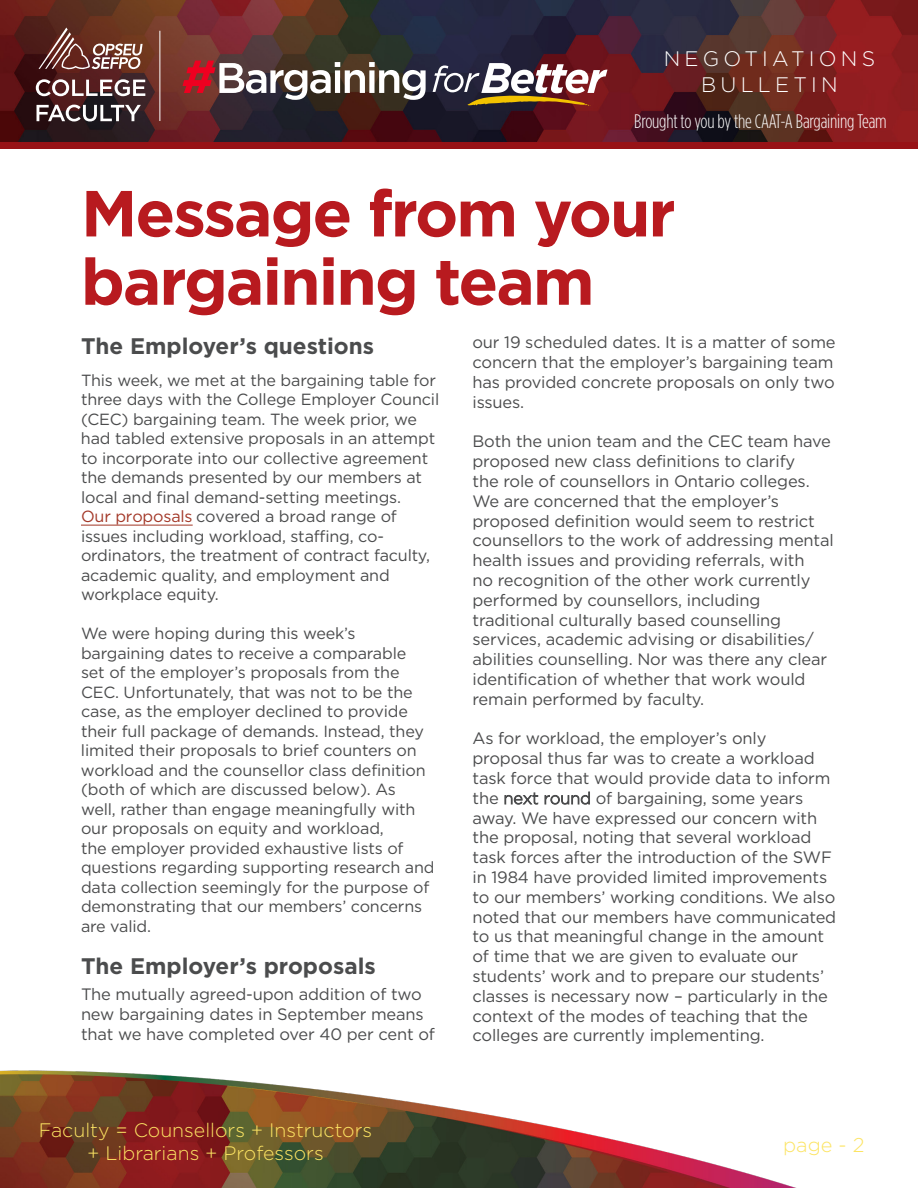
<style>
.page{position:relative;width:918px;height:1188px;background:#fff}
.page>*{position:absolute;margin:0;border:0;box-sizing:border-box;transform-origin:0 0}
.HEADER_MAIN{font:700 64.95px/68.2px "Gotham HTF";letter-spacing:-.03em;color:#b81a1f}
.bullet_list{font:700 22.5px "Gotham HTF";color:#4b4c4d}
.t1{font:300 21px/25.2px "Gotham HTF";letter-spacing:.2em;color:#fff;text-align:center}
.t2{font:300 19.95px "Gotham HTF";color:#fce463}
.t3{font:300 19.5px/23.4px "Gotham HTF";color:#fce463;text-align:center}
.t4{font:300 condensed 19.5px "Gotham HTF";letter-spacing:-.01em;color:#fff}
.bullet_list-2{font:16.5px/19.8px "Gotham HTF";letter-spacing:-.01em;color:#4b4c4d}
.bullet_list-3{font:16.2px/19.5px "Gotham HTF";letter-spacing:-.01em;color:#4b4c4d}
.s1{color:#a33828}
.s2{font-weight:300}
</style>
<div class="page">
<img style="left:0;top:0;width:918px;height:142px">
<img style="left:0;top:1070px;width:796px;height:118px">
<svg style="left:183px;top:61px;width:425px;height:45px"></svg>
<svg style="left:37px;top:105px;width:104px;height:17px"></svg>
<svg style="left:36px;top:79px;width:109px;height:17px"></svg>
<svg style="left:39px;top:28px;width:104px;height:44px;background:#7e5046"></svg>
<hr style="left:159px;top:31px;width:1px;height:90px;background:#fff">
<div style="left:0;top:142px;width:918px;height:6px;background:#971216"></div>
<hr style="left:81px;top:525px;width:112px;height:1px;background:#a33828">
<p class="t1" style="left:664px;top:46px;width:213px">NEGOTIATIONS<br>BULLETIN</p>
<p class="t4" style="left:634px;top:110px;width:254px">Brought to you by the CAAT-A Bargaining Team</p>
<p class="HEADER_MAIN" style="left:81px;top:178px;width:596px">Message from your bargaining team</p>
<p class="bullet_list" style="left:81px;top:333px;width:295px">The Employer’s questions</p>
<p class="bullet_list-3" style="left:81px;top:370px;width:360px">This week, we met at the bargaining table for three days with the College Employer Council (CEC) bargaining team. The week prior, we had tabled extensive proposals in an attempt to incorporate into our collective agreement the demands presented by our members at local and final demand-setting meetings.<br><span class="s1">Our proposals</span> covered a broad range of issues including workload, staffing, co&shy;ordinators, the treatment of contract faculty, academic quality, and employment and workplace equity.</p>
<p class="bullet_list-3" style="left:81px;top:623px;width:355px">We were hoping during this week’s bargaining dates to receive a comparable<br>set of the employer’s proposals from the CEC. Unfortunately, that was not to be the case, as the employer declined to provide their full package of demands. Instead, they limited their proposals to brief counters on workload and the counsellor class definition (both of which are discussed below). As well, rather than engage meaningfully with our proposals on equity and workload,<br>the employer provided exhaustive lists of questions regarding supporting research and data collection seemingly for the purpose of demonstrating that our members’ concerns are valid.</p>
<p class="bullet_list" style="left:81px;top:953px;width:296px">The Employer’s proposals</p>
<p class="bullet_list-2" style="left:81px;top:984px;width:356px">The mutually agreed-upon addition of two new bargaining dates in September means that we have completed over 40 per cent of</p>
<p class="t3" style="left:39px;top:1118px;width:335px">Faculty = Counsellors + Instructors + Librarians + Professors</p>
<p class="bullet_list-2" style="left:472px;top:332px;width:365px">our 19 scheduled dates. It is a matter of some concern that the employer’s bargaining team has provided concrete proposals on only two issues.</p>
<p class="bullet_list-2" style="left:472px;top:431px;width:363px">Both the union team and the CEC team have proposed new class definitions to clarify<br>the role of counsellors in Ontario colleges.<br>We are concerned that the employer’s proposed definition would seem to restrict counsellors to the work of addressing mental health issues and providing referrals, with<br>no recognition of the other work currently performed by counsellors, including traditional culturally based counselling services, academic advising or disabilities/ abilities counselling. Nor was there any clear identification of whether that work would remain performed by faculty.</p>
<p class="bullet_list-2" style="left:472px;top:728px;width:365px">As for workload, the employer’s only proposal thus far was to create a workload task force that would provide data to inform the <span class="s2">next round</span> of bargaining, some years away. We have expressed our concern with the proposal, noting that several workload task forces after the introduction of the SWF in 1984 have provided limited improvements to our members’ working conditions. We also noted that our members have communicated to us that meaningful change in the amount of time that we are given to evaluate our students’ work and to prepare our students’ classes is necessary now – particularly in the context of the modes of teaching that the colleges are currently implementing.</p>
<p class="t2" style="left:783px;top:1134px;width:83px">page - 2</p>
</div>
